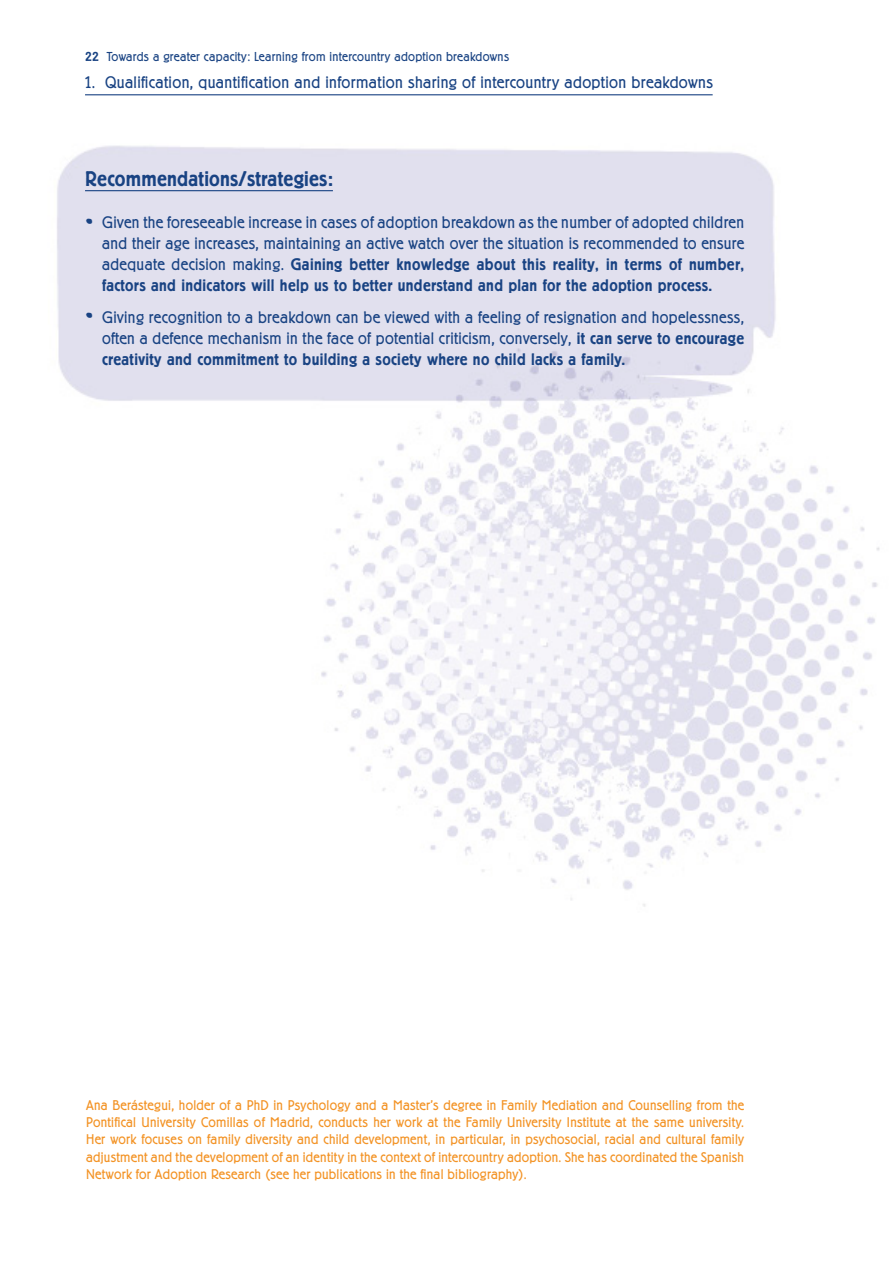
<style>
.page{position:relative;width:893px;height:1263px;background:#fff}
.page>*{position:absolute;margin:0;border:0;box-sizing:border-box;transform-origin:0 0}
.t1{font:500 21px "Berliner Grotesk";letter-spacing:.01em;color:#194383}
.t2{font:300 16.5px/21px "Berliner Grotesk";letter-spacing:.02em;color:#194383;text-align:justify}
.t3{font:300 13.8px/17.2px "Berliner Grotesk";letter-spacing:.015em;color:#f39325;text-align:justify}
.t4{font:300 12.75px "Berliner Grotesk";letter-spacing:.02em;color:#194383}
.s1{font-weight:500}
.s2{font-family:"Verveine";font-weight:400;font-size:30px}
</style>
<div class="page">
<img style="left:57px;top:95px;width:823px;height:812px">
<hr style="left:85px;top:94px;width:628px;height:1px;background:#194383">
<hr style="left:85px;top:190px;width:248px;height:1px;background:#194383">
<p class="t4" style="left:85px;top:49px;width:425px"><span class="s1">22</span> Towards a greater capacity: Learning from intercountry adoption breakdowns</p>
<p class="t2" style="left:85px;top:72px;width:629px">1. Qualification, quantification and information sharing of intercountry adoption breakdowns</p>
<p class="t1" style="left:85px;top:167px;width:250px">Recommendations/strategies:</p>
<p class="t2" style="left:102px;top:212px;width:644px;text-indent:-17px"><span class="s2">•</span> Given the foreseeable increase in cases of adoption breakdown as the number of adopted children and their age increases, maintaining an active watch over the situation is recommended to ensure adequate decision making. <span class="s1">Gaining better knowledge about this reality, in terms of number, factors and indicators will help us to better understand and plan for the adoption process.</span></p>
<p class="t2" style="left:102px;top:307px;width:644px;text-indent:-17px"><span class="s2">•</span> Giving recognition to a breakdown can be viewed with a feeling of resignation and hopelessness, often a defence mechanism in the face of potential criticism, conversely, <span class="s1">it can serve to encourage creativity and commitment to building a society where no child lacks a family.</span></p>
<p class="t3" style="left:86px;top:1097px;width:660px">Ana Berástegui, holder of a PhD in Psychology and a Master’s degree in Family Mediation and Counselling from the Pontifical University Comillas of Madrid, conducts her work at the Family University Institute at the same university.<br>Her work focuses on family diversity and child development, in particular, in psychosocial, racial and cultural family adjustment and the development of an identity in the context of intercountry adoption. She has coordinated the Spanish Network for Adoption Research (see her publications in the final bibliography).</p>
</div>
